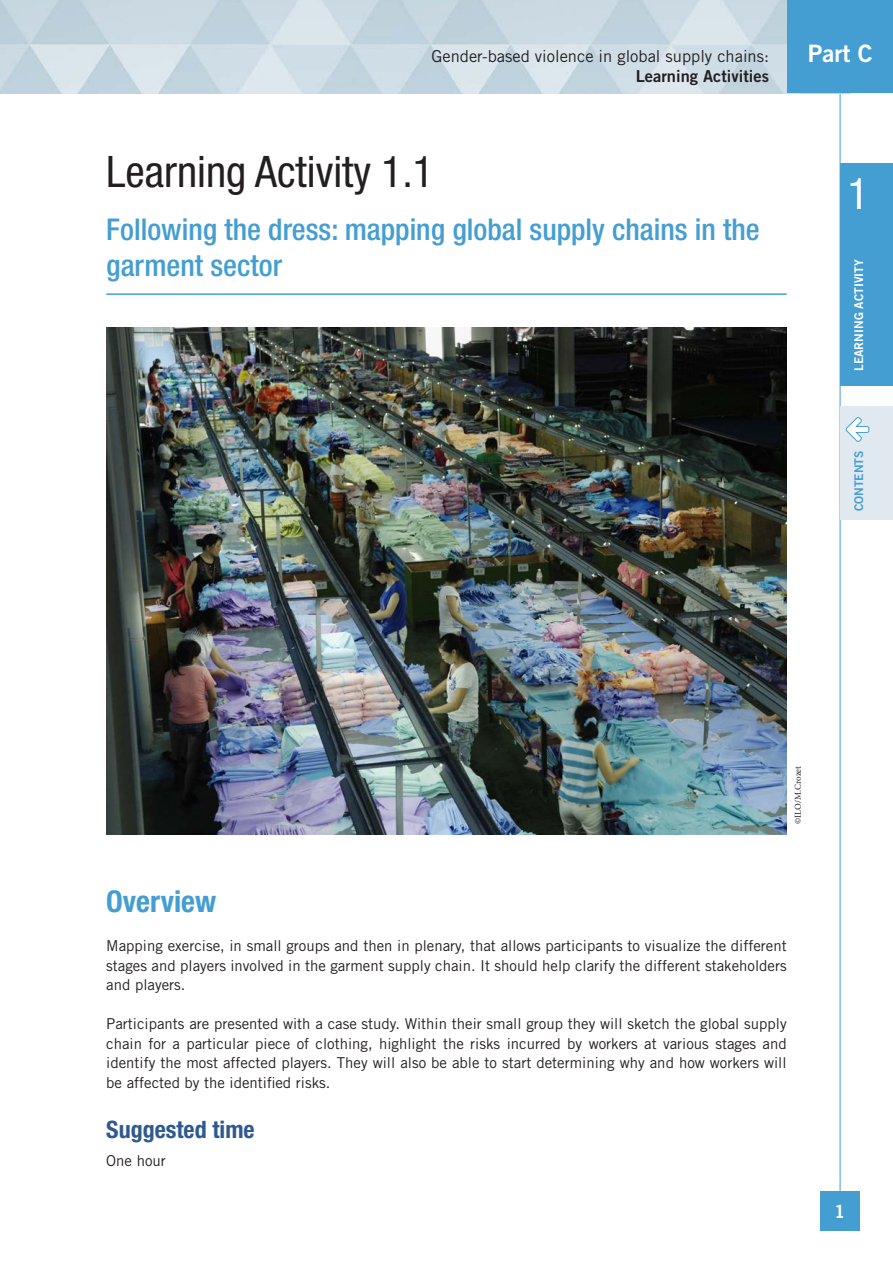
<style>
.page{position:relative;width:893px;height:1263px;background:#fff}
.page>*{position:absolute;margin:0;border:0;box-sizing:border-box;transform-origin:0 0}
.t1{font:condensed 43.5px "Helvetica Neue";color:#231f20}
.t2{font:condensed 43.5px "Helvetica Neue";color:#fff}
.t3{font:500 condensed 30px/36px "Helvetica Neue";color:#449ed2}
.t4{font:700 condensed 30px "Helvetica Neue";color:#449ed2}
.t5{font:700 condensed 24px "Helvetica Neue";color:#2f5a8f}
.t6{font:24px "Trade Gothic Bold Two";color:#fff}
.t7{font:18px "Trade Gothic Bold Two";color:#fff}
.t8{font:16.5px "Trade Gothic";color:#231f20}
.t9{font:16.5px "Trade Gothic Bold Two";color:#231f20}
.t10{font:15px/19.5px "Trade Gothic";color:#231f20;text-align:justify}
.t11{font:12px "Trade Gothic Bold Two";color:#fff}
.t12{font:12px "Trade Gothic Bold Two";color:#449ed2}
.t13{font:9px "Minion Pro";color:#231f20}
</style>
<div class="page">
<hr style="left:106px;top:293px;width:681px;height:2px;background:#449ed2">
<img style="left:106px;top:327px;width:681px;height:507px">
<div style="left:821px;top:1191px;width:39px;height:39px;background:#449ed2"></div>
<hr style="left:840px;top:0;width:1px;height:1192px;background:#449ed2">
<img style="left:0;top:0;width:787px;height:93px">
<div style="left:787px;top:0;width:106px;height:93px;background:#449ed2"></div>
<div style="left:840px;top:163px;width:53px;height:223px;background:#449ed2"></div>
<div style="left:840px;top:407px;width:53px;height:113px;background:#e0e9f0"></div>
<svg style="left:845px;top:417px;width:25px;height:25px"></svg>
<p class="t8" style="left:431px;top:46px;width:339px">Gender-based violence in global supply chains:</p>
<h3 class="t6" style="left:808px;top:38px;width:66px">Part C</h3>
<p class="t9" style="left:636px;top:66px;width:135px">Learning Activities</p>
<h1 class="t1" style="left:106px;top:147px;width:329px">Learning Activity 1.1</h1>
<h2 class="t3" style="left:106px;top:211px;width:655px">Following the dress: mapping global supply chains in the garment sector</h2>
<h1 class="t2" style="left:848px;top:168px;width:22px">1</h1>
<p class="t11" style="left:851px;top:371px;width:113px;rotate:-90deg">LEARNING ACTIVITY</p>
<p class="t12" style="left:851px;top:511px;width:62px;rotate:-90deg">CONTENTS</p>
<p class="t13" style="left:792px;top:824px;width:60px;rotate:-90deg">©ILO/M.Crozet</p>
<h2 class="t4" style="left:106px;top:883px;width:111px">Overview</h2>
<p class="t10" style="left:106px;top:936px;width:682px">Mapping exercise, in small groups and then in plenary, that allows participants to visualize the different stages and players involved in the garment supply chain. It should help clarify the different stakeholders and players.</p>
<p class="t10" style="left:106px;top:1014px;width:682px">Participants are presented with a case study. Within their small group they will sketch the global supply chain for a particular piece of clothing, highlight the risks incurred by workers at various stages and identify the most affected players. They will also be able to start determining why and how workers will be affected by the identified risks.</p>
<h3 class="t5" style="left:106px;top:1114px;width:150px">Suggested time</h3>
<p class="t10" style="left:106px;top:1150px;width:61px">One hour</p>
<p class="t7" style="left:834px;top:1200px;width:12px">1</p>
</div>
